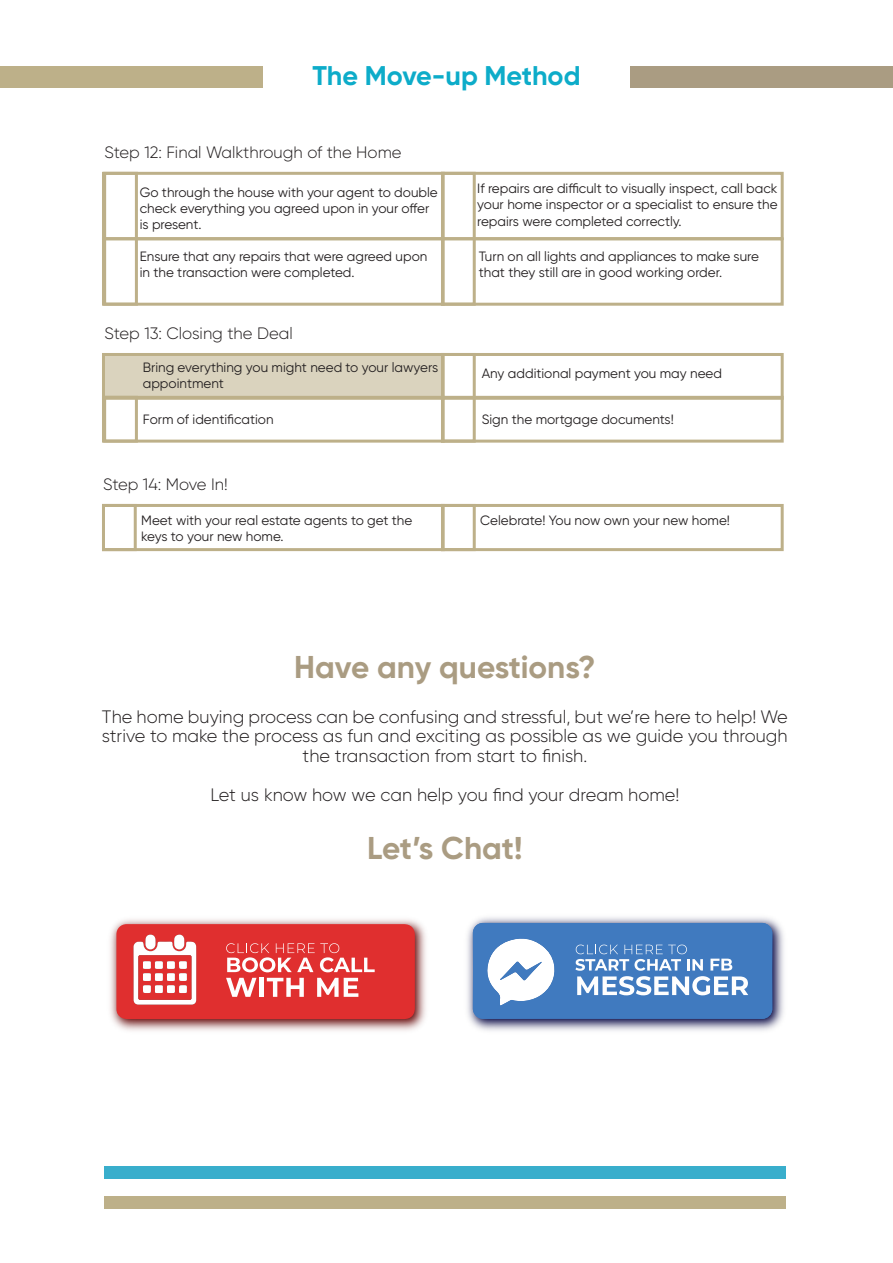
<style>
.page{position:relative;width:893px;height:1263px;background:#fff}
.page>*{position:absolute;margin:0;border:0;box-sizing:border-box;transform-origin:0 0}
.t1{font:700 31.5px "Gilroy";color:#aa9c82}
.t2{font:700 27px "Gilroy";color:#0dacc9}
.t3{font:300 18px/19.5px "Gilroy";color:#231f20;text-align:center}
.t4{font:300 16.5px "Gilroy";color:#231f20}
.t5{font:13.5px/16.2px "Gilroy";color:#231f20}
</style>
<div class="page">
<div style="left:104px;top:1167px;width:681px;height:12px;background:#39aecc"></div>
<div style="left:104px;top:1196px;width:681px;height:12px;background:#bdb089"></div>
<div style="left:0;top:66px;width:263px;height:22px;background:#bdb089"></div>
<div style="left:630px;top:66px;width:263px;height:22px;background:#aa9c82"></div>
<div style="left:102px;top:355px;width:341px;height:41px;background:#dad3be"></div>
<div style="left:102px;top:504px;width:343px;height:47px;border:3px solid #bdb089"></div>
<div style="left:102px;top:172px;width:343px;height:68px;border:3px solid #bdb089"></div>
<div style="left:102px;top:353px;width:343px;height:47px;border:3px solid #bdb089"></div>
<div style="left:102px;top:237px;width:343px;height:69px;border:3px solid #bdb089"></div>
<div style="left:102px;top:396px;width:343px;height:47px;border:3px solid #bdb089"></div>
<div style="left:441px;top:504px;width:343px;height:47px;border:3px solid #bdb089"></div>
<div style="left:441px;top:172px;width:343px;height:68px;border:3px solid #bdb089"></div>
<div style="left:441px;top:353px;width:343px;height:47px;border:3px solid #bdb089"></div>
<div style="left:441px;top:237px;width:343px;height:69px;border:3px solid #bdb089"></div>
<div style="left:441px;top:396px;width:343px;height:47px;border:3px solid #bdb089"></div>
<div style="left:441px;top:504px;width:35px;height:47px;border:3px solid #bdb089"></div>
<div style="left:102px;top:504px;width:35px;height:47px;border:3px solid #bdb089"></div>
<div style="left:441px;top:172px;width:35px;height:134px;border:3px solid #bdb089"></div>
<div style="left:441px;top:353px;width:35px;height:90px;border:3px solid #bdb089"></div>
<div style="left:103px;top:172px;width:35px;height:134px;border:3px solid #bdb089"></div>
<div style="left:103px;top:396px;width:35px;height:47px;border:3px solid #bdb089"></div>
<img style="left:110px;top:919px;width:316px;height:112px">
<img style="left:467px;top:917px;width:317px;height:114px">
<svg style="left:116px;top:924px;width:299px;height:95px;background:#e35050"></svg>
<svg style="left:473px;top:923px;width:299px;height:96px"></svg>
<h2 class="t2" style="left:312px;top:59px;width:270px">The Move-up Method</h2>
<p class="t4" style="left:105px;top:142px;width:298px">Step 12: Final Walkthrough of the Home</p>
<p class="t5" style="left:140px;top:184px;width:300px">Go through the house with your agent to double check everything you agreed upon in your offer is present.</p>
<p class="t5" style="left:140px;top:248px;width:289px">Ensure that any repairs that were agreed upon in the transaction were completed.</p>
<p class="t4" style="left:105px;top:323px;width:190px">Step 13: Closing the Deal</p>
<p class="t5" style="left:143px;top:359px;width:297px">Bring everything you might need to your lawyers</p>
<p class="t5" style="left:143px;top:375px;width:83px">appointment</p>
<p class="t5" style="left:143px;top:411px;width:132px">Form of identification</p>
<p class="t4" style="left:103px;top:474px;width:126px">Step 14: Move In!</p>
<p class="t5" style="left:141px;top:512px;width:273px">Meet with your real estate agents to get the keys to your new home.</p>
<p class="t5" style="left:477px;top:180px;width:302px;text-align:justify">If repairs are difficult to visually inspect, call back your home inspector or a specialist to ensure the repairs were completed correctly.</p>
<p class="t5" style="left:479px;top:248px;width:282px">Turn on all lights and appliances to make sure that they still are in good working order.</p>
<p class="t5" style="left:482px;top:365px;width:242px">Any additional payment you may need</p>
<p class="t5" style="left:482px;top:411px;width:194px">Sign the mortgage documents!</p>
<p class="t5" style="left:480px;top:512px;width:251px">Celebrate! You now own your new home!</p>
<p class="t1" style="left:294px;top:647px;width:303px">Have any questions?</p>
<p class="t3" style="left:102px;top:706px;width:687px">The home buying process can be confusing and stressful, but we’re here to help! We strive to make the process as fun and exciting as possible as we guide you through the transaction from start to finish.</p>
<p class="t3" style="left:210px;top:784px;width:470px">Let us know how we can help you find your dream home!</p>
<p class="t1" style="left:367px;top:828px;width:157px">Let’s Chat!</p>
</div>
